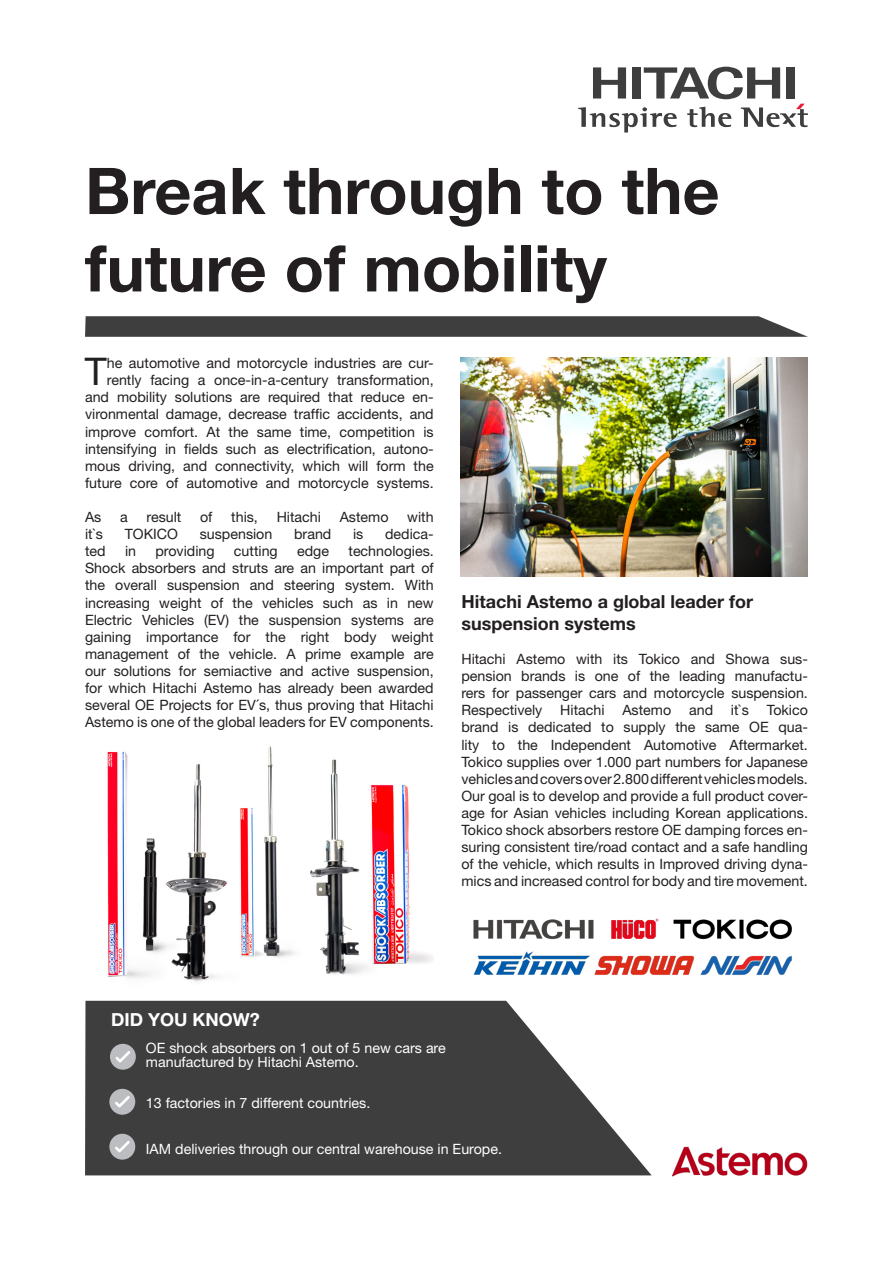
<style>
.page{position:relative;width:893px;height:1263px;background:#fff}
.page>*{position:absolute;margin:0;border:0;box-sizing:border-box;transform-origin:0 0}
.t1{font:700 64.5px/77.4px "Helvetica Neue LT Pro";color:#231f20}
.t2{font:38.25px "Helvetica Neue LT Pro";color:#231f20}
.t3{font:700 18px "Helvetica Neue LT Pro";color:#231f20}
.t4{font:700 18px "Helvetica Neue LT Pro";color:#fff}
.t5{font:14.25px/17.1px "Helvetica Neue LT Pro";color:#231f20}
.t6{font:14.25px "Helvetica Neue LT Pro";color:#fff}
</style>
<div class="page">
<img style="left:107px;top:746px;width:327px;height:236px">
<svg style="left:578px;top:67px;width:230px;height:66px"></svg>
<svg style="left:85px;top:1001px;width:567px;height:174px;background:#535354"></svg>
<div style="left:110px;top:1044px;width:26px;height:26px;background:#bcbdc0;border-radius:50%"></div>
<div style="left:109px;top:1089px;width:26px;height:26px;background:#bcbdc0;border-radius:50%"></div>
<div style="left:109px;top:1134px;width:26px;height:25px;background:#bcbdc0;border-radius:50%"></div>
<svg style="left:115px;top:1051px;width:15px;height:12px"></svg>
<svg style="left:115px;top:1096px;width:15px;height:12px"></svg>
<svg style="left:115px;top:1141px;width:15px;height:12px"></svg>
<img style="left:460px;top:358px;width:348px;height:218px">
<img style="left:671px;top:1146px;width:137px;height:31px">
<img style="left:454px;top:918px;width:338px;height:101px">
<svg style="left:85px;top:316px;width:723px;height:21px;background:#484849"></svg>
<p class="t1" style="left:85px;top:150px;width:636px">Break through to the future of mobility</p>
<p class="t5" style="left:85px;top:354px;width:350px;text-align:right">he automotive and motorcycle industries are cur&shy;rently facing a once-in-a-century transformation, and mobility solutions are required that reduce en&shy;vironmental damage, decrease traffic accidents, and improve comfort. At the same time, competition is intensifying in fields such as electrification, autono&shy;mous driving, and connectivity, which will form the future core of automotive and motorcycle systems.</p>
<p class="t5" style="left:85px;top:508px;width:18px">As</p>
<p class="t5" style="left:120px;top:508px;width:9px">a</p>
<p class="t5" style="left:147px;top:508px;width:36px">result</p>
<p class="t5" style="left:200px;top:508px;width:14px">of</p>
<p class="t5" style="left:231px;top:508px;width:28px">this,</p>
<p class="t5" style="left:277px;top:508px;width:46px">Hitachi</p>
<p class="t5" style="left:340px;top:508px;width:50px">Astemo</p>
<p class="t5" style="left:407px;top:508px;width:28px">with</p>
<p class="t5" style="left:85px;top:525px;width:19px">it`s</p>
<p class="t5" style="left:125px;top:525px;width:55px">TOKICO</p>
<p class="t5" style="left:200px;top:525px;width:74px">suspension</p>
<p class="t5" style="left:294px;top:525px;width:39px">brand</p>
<p class="t5" style="left:353px;top:525px;width:12px">is</p>
<p class="t5" style="left:385px;top:525px;width:50px">dedica-</p>
<p class="t5" style="left:85px;top:542px;width:22px">ted</p>
<p class="t5" style="left:125px;top:542px;width:13px">in</p>
<p class="t5" style="left:155px;top:542px;width:61px">providing</p>
<p class="t5" style="left:234px;top:542px;width:45px">cutting</p>
<p class="t5" style="left:297px;top:542px;width:33px">edge</p>
<p class="t5" style="left:348px;top:542px;width:87px">technologies.</p>
<p class="t5" style="left:85px;top:559px;width:350px">Shock absorbers and struts are an important part of the overall suspension and steering system. With</p>
<p class="t5" style="left:85px;top:593px;width:350px">increasing weight of the vehicles such as in new</p>
<p class="t5" style="left:85px;top:611px;width:350px">Electric Vehicles (EV) the suspension systems are</p>
<p class="t5" style="left:85px;top:628px;width:350px">gaining importance for the right body weight</p>
<p class="t5" style="left:85px;top:645px;width:350px;text-align:justify">management of the vehicle. A prime example are our solutions for semiactive and active suspension, for which Hitachi Astemo has already been awarded</p>
<p class="t5" style="left:85px;top:696px;width:350px">several OE Projects for EV´s, thus proving that Hitachi<br>Astemo is one of the global leaders for EV components.</p>
<p class="t2" style="left:85px;top:348px;width:23px">T</p>
<p class="t3" style="left:461px;top:590px;width:293px">Hitachi Astemo a global leader for</p>
<p class="t3" style="left:461px;top:612px;width:176px">suspension systems</p>
<p class="t5" style="left:461px;top:650px;width:348px;text-align:justify">Hitachi Astemo with its Tokico and Showa sus&shy;pension brands is one of the leading manufactu&shy;rers for passenger cars and motorcycle suspension.</p>
<p class="t5" style="left:461px;top:701px;width:83px">Respectively</p>
<p class="t5" style="left:560px;top:701px;width:46px">Hitachi</p>
<p class="t5" style="left:622px;top:701px;width:50px">Astemo</p>
<p class="t5" style="left:689px;top:701px;width:26px">and</p>
<p class="t5" style="left:731px;top:701px;width:19px">it`s</p>
<p class="t5" style="left:461px;top:701px;width:348px;text-align:justify;text-indent:305px">Tokico brand is dedicated to supply the same OE qua&shy;lity to the Independent Automotive Aftermarket.</p>
<p class="t5" style="left:461px;top:753px;width:348px">Tokico supplies over 1.000 part numbers for Japanese vehicles and covers over 2.800 different vehicles models.</p>
<p class="t5" style="left:461px;top:787px;width:348px">Our goal is to develop and provide a full product cover&shy;age for Asian vehicles including Korean applications.</p>
<p class="t5" style="left:461px;top:821px;width:348px;text-align:justify">Tokico shock absorbers restore OE damping forces en&shy;suring consistent tire/road contact and a safe handling of the vehicle, which results in Improved driving dyna&shy;mics and increased control for body and tire movement.</p>
<p class="t4" style="left:111px;top:1008px;width:150px">DID YOU KNOW?</p>
<p class="t6" style="left:146px;top:1039px;width:301px">OE shock absorbers on 1 out of 5 new cars are</p>
<p class="t6" style="left:146px;top:1053px;width:214px">manufactured by Hitachi Astemo.</p>
<p class="t6" style="left:146px;top:1094px;width:226px">13 factories in 7 different countries.</p>
<p class="t6" style="left:146px;top:1140px;width:358px">IAM deliveries through our central warehouse in Europe.</p>
</div>
